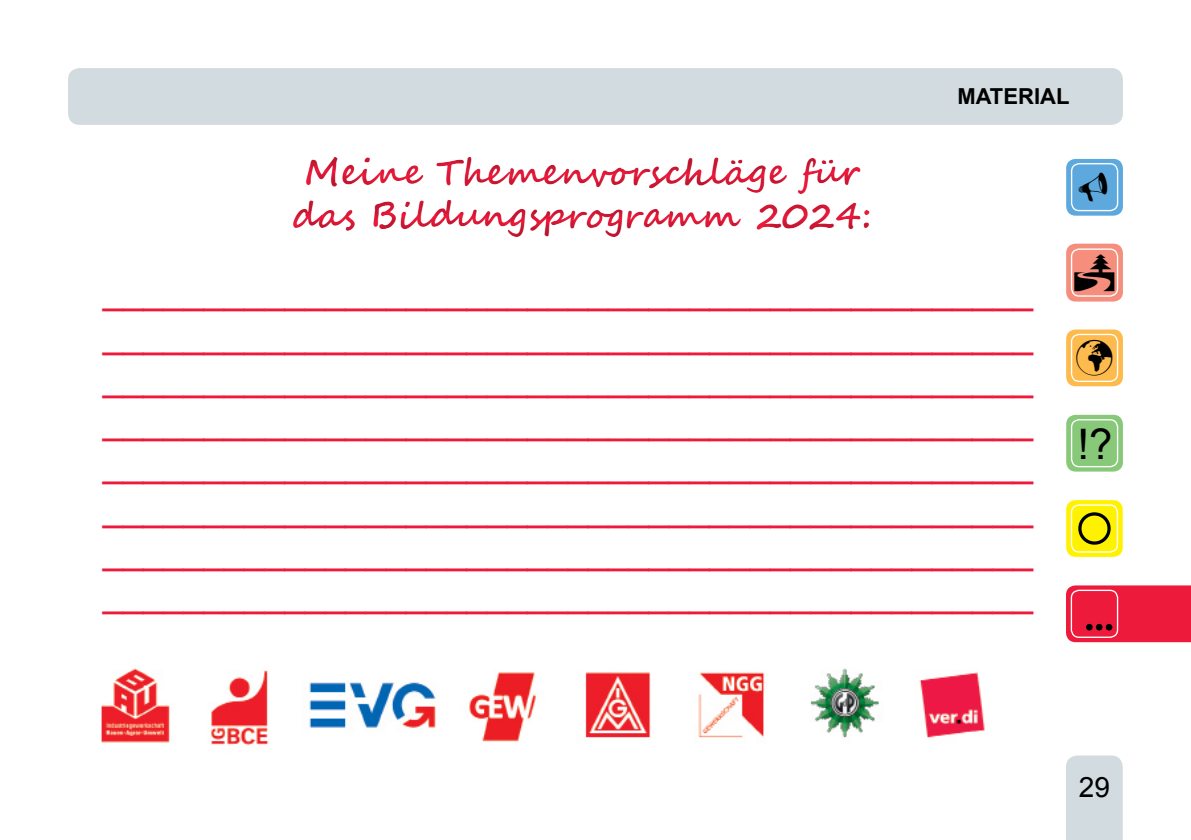
<style>
.page{position:relative;width:1191px;height:840px;background:#fff}
.page>*{position:absolute;margin:0;border:0;box-sizing:border-box;transform-origin:0 0}
.t1{font:42px "Arial";color:#000}
.t2{font:36px/43.2px "Arial";color:#ed1a3b;text-align:justify}
.t3{font:700 36px/43.2px "Segoe Script";color:#ed1a3b;text-align:center}
.t4{font:28px "Arial";color:#000}
.t5{font:700 22px "Arial";color:#000}
</style>
<div class="page">
<div style="left:1066px;top:414px;width:57px;height:57px;background:#87c879;border-radius:9px"></div>
<div style="left:68px;top:68px;width:1055px;height:57px;background:#d2dbe0;border-radius:11px"></div>
<div style="left:1066px;top:755px;width:56px;height:84px;background:#d2dbe0"></div>
<div style="left:1066px;top:159px;width:57px;height:56px;background:#5da9dd;border-radius:9px"></div>
<div style="left:1066px;top:243px;width:57px;height:58px;background:#f58e7d;border-radius:9px"></div>
<div style="left:1071px;top:419px;width:47px;height:48px;border:1px solid #fff;border-radius:8px"></div>
<div style="left:1066px;top:329px;width:57px;height:57px;background:#fdba4d;border-radius:9px"></div>
<div style="left:1066px;top:500px;width:56px;height:56px;background:#fff200;border-radius:9px"></div>
<svg style="left:1078px;top:512px;width:32px;height:32px"></svg>
<div style="left:1070px;top:333px;width:48px;height:49px;border:1px solid #fff;border-radius:8px"></div>
<div style="left:1070px;top:504px;width:48px;height:48px;border:1px solid #fff;border-radius:8px"></div>
<svg style="left:1066px;top:585px;width:125px;height:56px;background:#ea2443"></svg>
<div style="left:1070px;top:248px;width:48px;height:48px;border:1px solid #fff;border-radius:8px"></div>
<div style="left:1071px;top:163px;width:47px;height:48px;border:1px solid #fff;border-radius:8px"></div>
<img style="left:102px;top:668px;width:883px;height:78px">
<div style="left:284px;top:143px;width:605px;height:116px;background:#000;opacity:.5"></div>
<p class="t3" style="left:292px;top:151px;width:581px">Meine Themenvorschläge für das Bildungsprogramm 2024:</p>
<p class="t5" style="left:957px;top:81px;width:114px">MATERIAL</p>
<p class="t2" style="left:103px;top:270px;width:931px">______________________________________________ ______________________________________________ ______________________________________________ ______________________________________________ ______________________________________________ ______________________________________________ ______________________________________________ ______________________________________________</p>
<p class="t1" style="left:1077px;top:416px;width:37px">!?</p>
<p class="t4" style="left:1078px;top:768px;width:33px">29</p>
</div>
